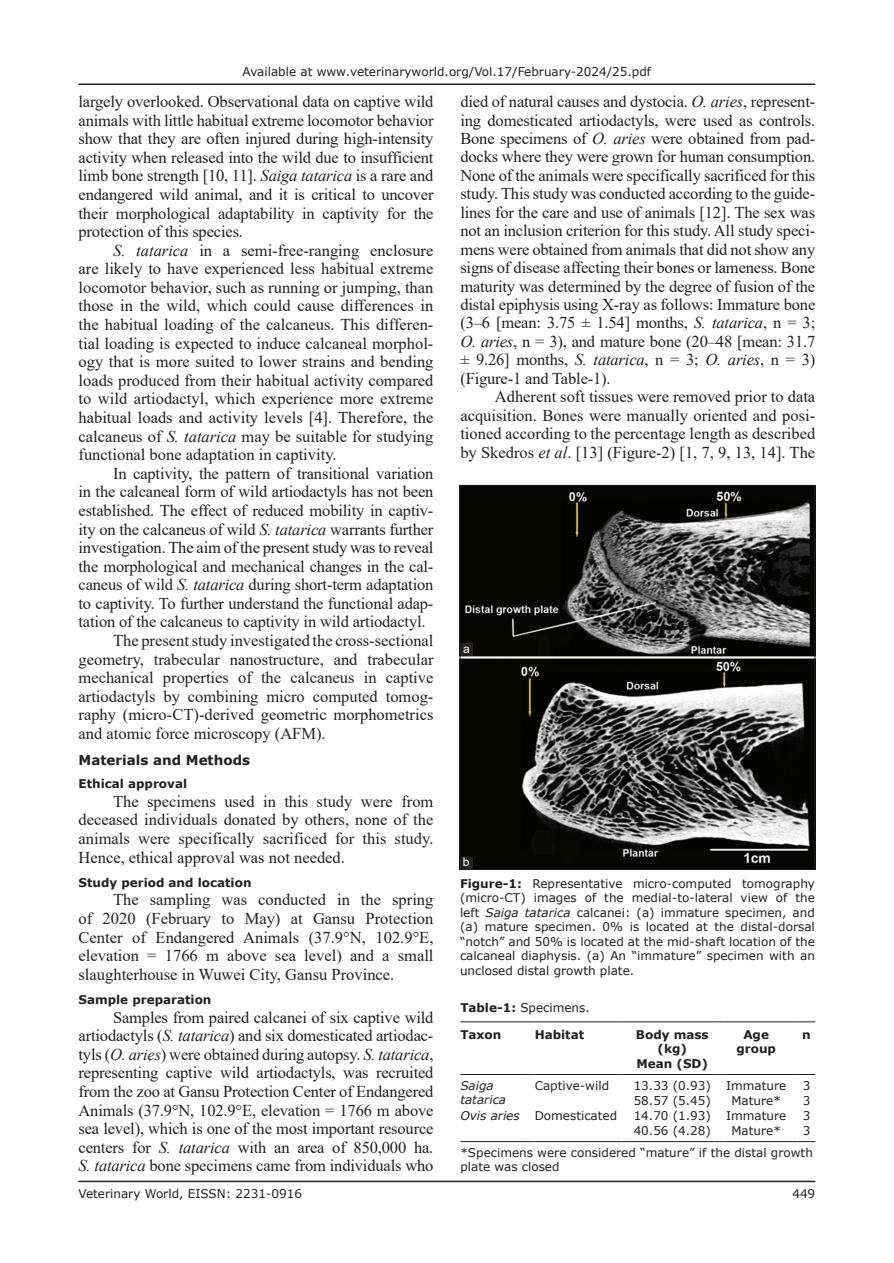
<style>
.page{position:relative;width:894px;height:1263px;background:#fff}
.page>*{position:absolute;margin:0;border:0;box-sizing:border-box;transform-origin:0 0}
.TX{font:16.5px/18.6px "Times New Roman";color:#231f20;text-align:justify}
.t1{font:700 13.5px "Verdana";color:#231f20}
.FGC{font:12px/14.5px "Verdana";color:#231f20;text-align:justify}
.TB{font:12px "Verdana";color:#231f20}
.TFN{font:12px/14.5px "Verdana";color:#231f20}
.H2_Above_H1{font:700 12px "Verdana";color:#231f20}
.TCH{font:700 12px/14.5px "Verdana";color:#231f20;text-align:center}
.RF{font:12px "Verdana";color:#231f20}
.TB-2{font:italic 12px/14.5px "Verdana";color:#231f20}
.TBL{font:12px "Verdana";color:#231f20}
.TT{font:12px "Verdana";color:#231f20}
.LABEL{font:12px "Arial";color:#fff}
.s1{font-style:italic}
.s2{font-weight:700}
</style>
<div class="page">
<hr style="left:78px;top:1180px;width:737px;height:2px;background:#231f20">
<hr style="left:78px;top:83px;width:737px;height:2px;background:#231f20">
<hr style="left:460px;top:1141px;width:65px;height:1px;background:#231f20">
<hr style="left:534px;top:1141px;width:87px;height:1px;background:#231f20">
<hr style="left:629px;top:1141px;width:85px;height:1px;background:#231f20">
<hr style="left:723px;top:1141px;width:65px;height:1px;background:#231f20">
<svg style="left:788px;top:1141px;width:27px;height:1px"></svg>
<hr style="left:460px;top:1021px;width:65px;height:1px;background:#231f20">
<hr style="left:534px;top:1021px;width:87px;height:1px;background:#231f20">
<hr style="left:629px;top:1021px;width:85px;height:1px;background:#231f20">
<hr style="left:723px;top:1021px;width:65px;height:1px;background:#231f20">
<svg style="left:788px;top:1021px;width:27px;height:1px"></svg>
<hr style="left:460px;top:1074px;width:65px;height:1px;background:#231f20">
<hr style="left:534px;top:1074px;width:87px;height:1px;background:#231f20">
<hr style="left:629px;top:1074px;width:85px;height:1px;background:#231f20">
<hr style="left:723px;top:1074px;width:65px;height:1px;background:#231f20">
<svg style="left:788px;top:1074px;width:27px;height:1px"></svg>
<img style="left:461px;top:487px;width:351px;height:380px">
<div style="left:459px;top:485px;width:355px;height:384px;border:1px solid #231f20"></div>
<div style="left:460px;top:643px;width:13px;height:12px;background:#231f20"></div>
<div style="left:459px;top:856px;width:13px;height:13px;background:#231f20"></div>
<p class="FGC" style="left:242px;top:64px;width:410px">Available at www.veterinaryworld.org/Vol.17/February-2024/25.pdf</p>
<p class="TX" style="left:78px;top:92px;width:356px">largely overlooked. Observational data on captive wild animals with little habitual extreme locomotor behavior show that they are often injured during high-intensity activity when released into the wild due to insufficient limb bone strength [10, 11]. <span class="s1">Saiga tatarica</span> is a rare and endangered wild animal, and it is critical to uncover their morphological adaptability in captivity for the protection of this species.</p>
<p class="TX" style="left:78px;top:240px;width:356px;text-indent:34px"><span class="s1">S. tatarica</span> in a semi-free-ranging enclosure are likely to have experienced less habitual extreme locomotor behavior, such as running or jumping, than those in the wild, which could cause differences in the habitual loading of the calcaneus. This differen&shy;tial loading is expected to induce calcaneal morphol&shy;ogy that is more suited to lower strains and bending loads produced from their habitual activity compared to wild artiodactyl, which experience more extreme habitual loads and activity levels [4]. Therefore, the calcaneus of <span class="s1">S. tatarica</span> may be suitable for studying functional bone adaptation in captivity.</p>
<p class="TX" style="left:78px;top:463px;width:356px;text-indent:34px">In captivity, the pattern of transitional variation in the calcaneal form of wild artiodactyls has not been established. The effect of reduced mobility in captiv&shy;ity on the calcaneus of wild <span class="s1">S. tatarica</span> warrants further investigation. The aim of the present study was to reveal the morphological and mechanical changes in the cal&shy;caneus of wild <span class="s1">S. tatarica</span> during short-term adaptation to captivity. To further understand the functional adap&shy;tation of the calcaneus to captivity in wild artiodactyl.</p>
<p class="TX" style="left:78px;top:630px;width:356px;text-indent:34px">The present study investigated the cross-sectional geometry, trabecular nanostructure, and trabecular mechanical properties of the calcaneus in captive artiodactyls by combining micro computed tomog&shy;raphy (micro-CT)-derived geometric morphometrics and atomic force microscopy (AFM).</p>
<h1 class="t1" style="left:78px;top:751px;width:173px">Materials and Methods</h1>
<p class="H2_Above_H1" style="left:78px;top:775px;width:110px">Ethical approval</p>
<p class="TX" style="left:78px;top:791px;width:356px;text-indent:34px">The specimens used in this study were from deceased individuals donated by others, none of the animals were specifically sacrificed for this study.<br>Hence, ethical approval was not needed.</p>
<h2 class="H2_Above_H1" style="left:78px;top:874px;width:174px">Study period and location</h2>
<p class="TX" style="left:78px;top:890px;width:356px;text-indent:34px">The sampling was conducted in the spring of 2020 (February to May) at Gansu Protection Center of Endangered Animals (37.9°N, 102.9°E, elevation = 1766 m above sea level) and a small slaughterhouse in Wuwei City, Gansu Province.</p>
<h2 class="H2_Above_H1" style="left:78px;top:991px;width:134px">Sample preparation</h2>
<p class="TX" style="left:78px;top:1007px;width:356px;text-indent:34px">Samples from paired calcanei of six captive wild artiodactyls (<span class="s1">S. tatarica</span>) and six domesticated artiodac&shy;tyls (<span class="s1">O. aries</span>) were obtained during autopsy. <span class="s1">S. tatarica</span>, representing captive wild artiodactyls, was recruited from the zoo at Gansu Protection Center of Endangered Animals (37.9°N, 102.9°E, elevation = 1766 m above sea level), which is one of the most important resource centers for <span class="s1">S. tatarica</span> with an area of 850,000 ha.<br><span class="s1">S. tatarica</span> bone specimens came from individuals who</p>
<p class="TX" style="left:460px;top:92px;width:356px">died of natural causes and dystocia. <span class="s1">O. aries</span>, represent&shy;ing domesticated artiodactyls, were used as controls.<br>Bone specimens of <span class="s1">O. aries</span> were obtained from pad&shy;docks where they were grown for human consumption.<br>None of the animals were specifically sacrificed for this study. This study was conducted according to the guide&shy;lines for the care and use of animals [12]. The sex was not an inclusion criterion for this study. All study speci&shy;mens were obtained from animals that did not show any signs of disease affecting their bones or lameness. Bone maturity was determined by the degree of fusion of the distal epiphysis using X-ray as follows: Immature bone (3–6 [mean: 3.75 ± 1.54] months, <span class="s1">S. tatarica</span>, n = 3; <span class="s1">O. aries</span>, n = 3), and mature bone (20–48 [mean: 31.7 ± 9.26] months, <span class="s1">S. tatarica</span>, n = 3; <span class="s1">O. aries</span>, n = 3) (Figure-1 and Table-1).</p>
<p class="TX" style="left:460px;top:387px;width:356px;text-indent:34px">Adherent soft tissues were removed prior to data acquisition. Bones were manually oriented and posi&shy;tioned according to the percentage length as described by Skedros <span class="s1">et al</span>. [13] (Figure-2) [1, 7, 9, 13, 14]. The</p>
<p class="LABEL" style="left:463px;top:640px;width:8px">a</p>
<p class="LABEL" style="left:462px;top:854px;width:8px">b</p>
<p class="FGC" style="left:460px;top:876px;width:356px"><span class="s2">Figure-1:</span> Representative micro-computed tomography (micro-CT) images of the medial-to-lateral view of the left <span class="s1">Saiga tatarica</span> calcanei: (a) immature specimen, and (a) mature specimen. 0% is located at the distal-dorsal “notch” and 50% is located at the mid-shaft location of the calcaneal diaphysis. (a) An “immature” specimen with an unclosed distal growth plate.</p>
<p class="TT" style="left:460px;top:999px;width:131px"><span class="s2">Table-1:</span> Specimens.</p>
<p class="TCH" style="left:460px;top:1027px;width:43px">Taxon</p>
<p class="TCH" style="left:534px;top:1027px;width:51px">Habitat</p>
<p class="TCH" style="left:635px;top:1027px;width:74px">Body mass (kg)</p>
<p class="TCH" style="left:636px;top:1056px;width:73px">Mean (SD)</p>
<p class="TCH" style="left:736px;top:1027px;width:41px">Age group</p>
<p class="TCH" style="left:801px;top:1027px;width:10px">n</p>
<p class="TB-2" style="left:460px;top:1078px;width:47px">Saiga tatarica</p>
<p class="TB" style="left:534px;top:1077px;width:76px">Captive‑wild</p>
<p class="TB" style="left:633px;top:1077px;width:79px">13.33 (0.93)</p>
<p class="TB" style="left:725px;top:1077px;width:62px">Immature</p>
<p class="TB" style="left:802px;top:1077px;width:9px">3</p>
<p class="TB" style="left:633px;top:1092px;width:79px">58.57 (5.45)</p>
<p class="TB" style="left:731px;top:1092px;width:51px">Mature*</p>
<p class="TB" style="left:802px;top:1092px;width:9px">3</p>
<p class="TB-2" style="left:460px;top:1108px;width:61px">Ovis aries</p>
<p class="TB" style="left:534px;top:1107px;width:84px">Domesticated</p>
<p class="TB" style="left:633px;top:1107px;width:79px">14.70 (1.93)</p>
<p class="TB" style="left:725px;top:1107px;width:62px">Immature</p>
<p class="TB" style="left:802px;top:1107px;width:9px">3</p>
<p class="TBL" style="left:633px;top:1122px;width:79px">40.56 (4.28)</p>
<p class="TBL" style="left:731px;top:1122px;width:51px">Mature*</p>
<p class="TBL" style="left:802px;top:1122px;width:9px">3</p>
<p class="TFN" style="left:460px;top:1145px;width:354px">*Specimens were considered “mature” if the distal growth plate was closed</p>
<p class="RF" style="left:78px;top:1185px;width:225px">Veterinary World, EISSN: 2231-0916</p>
<p class="RF" style="left:792px;top:1185px;width:24px">449</p>
</div>
